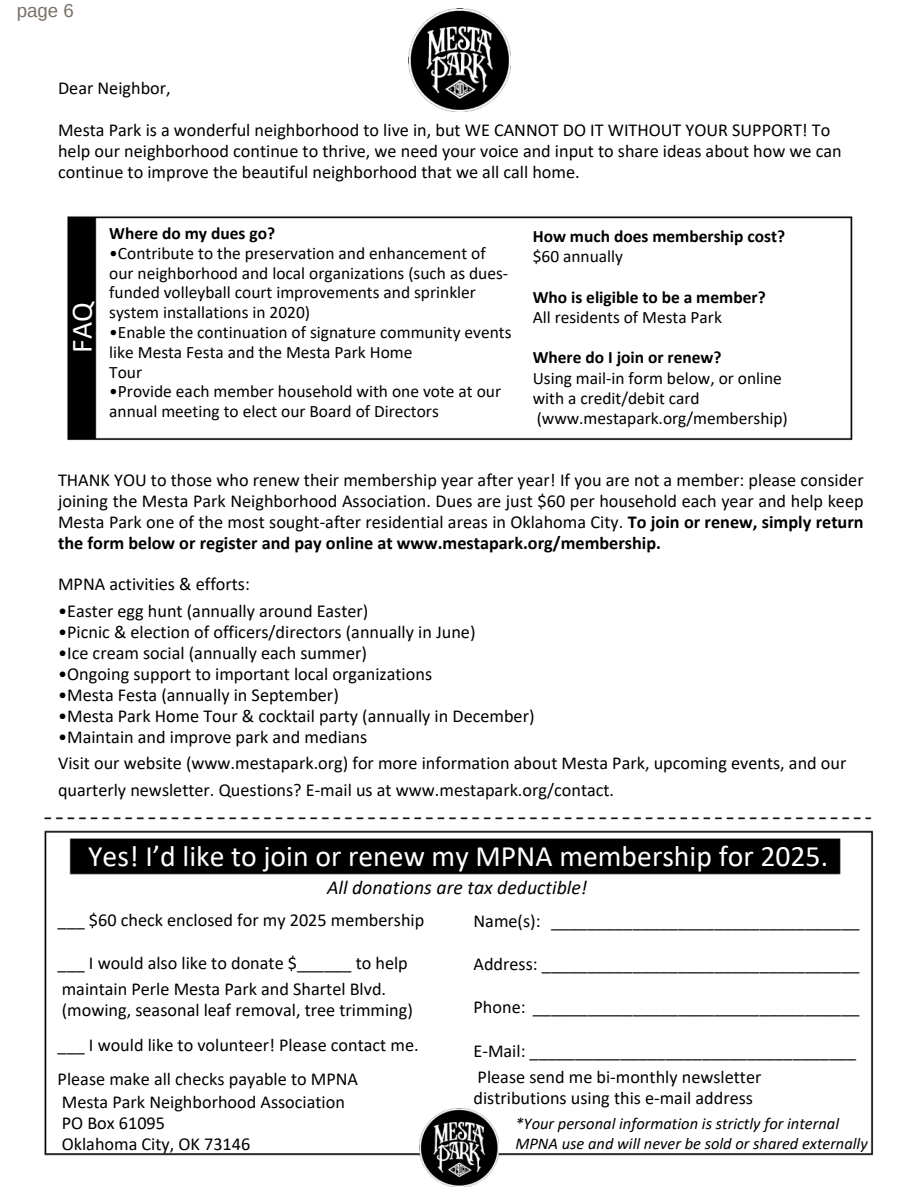
<style>
.page{position:relative;width:918px;height:1188px;background:#fff}
.page>*{position:absolute;margin:0;border:0;box-sizing:border-box;transform-origin:0 0}
.t1{font:29.7px "Calibri";color:#fff}
.t2{font:italic 19.8px "Calibri";color:#000}
.t3{font:18.6px "Arimo";color:#7a7167}
.t4{font:18.15px/21px "Calibri";color:#000}
.t5{font:17.4px/19.8px "Calibri";color:#000}
.t6{font:700 17.4px "Calibri";color:#000}
.t7{font:italic 16.5px/20px "Calibri";color:#000}
.s1{font-weight:700}
</style>
<div class="page">
<img style="left:408px;top:9px;width:103px;height:102px">
<img style="left:44px;top:817px;width:830px;height:340px">
<img style="left:420px;top:1108px;width:79px;height:79px">
<img style="left:62px;top:830px;width:786px;height:52px">
<img style="left:67px;top:216px;width:786px;height:225px">
<p class="t3" style="left:17px;top:-1px;width:59px">page 6</p>
<p class="t4" style="left:58px;top:77px;width:114px">Dear Neighbor,</p>
<p class="t4" style="left:58px;top:119px;width:785px">Mesta Park is a wonderful neighborhood to live in, but WE CANNOT DO IT WITHOUT YOUR SUPPORT! To help our neighborhood continue to thrive, we need your voice and input to share ideas about how we can continue to improve the beautiful neighborhood that we all call home.</p>
<h1 class="t1" style="left:61px;top:353px;width:53px;rotate:-90deg">FAQ</h1>
<p class="t6" style="left:109px;top:221px;width:167px">Where do my dues go?</p>
<p class="t5" style="left:109px;top:243px;width:401px">•Contribute to the preservation and enhancement of our neighborhood and local organizations (such as dues&shy;funded volleyball court improvements and sprinkler system installations in 2020)</p>
<p class="t5" style="left:109px;top:322px;width:404px">•Enable the continuation of signature community events like Mesta Festa and the Mesta Park Home<br>Tour</p>
<p class="t5" style="left:109px;top:381px;width:394px">•Provide each member household with one vote at our annual meeting to elect our Board of Directors</p>
<p class="t6" style="left:533px;top:224px;width:254px">How much does membership cost?</p>
<p class="t5" style="left:533px;top:246px;width:92px">$60 annually</p>
<p class="t6" style="left:533px;top:285px;width:234px">Who is eligible to be a member?</p>
<p class="t5" style="left:533px;top:307px;width:191px">All residents of Mesta Park</p>
<p class="t6" style="left:533px;top:345px;width:190px">Where do I join or renew?</p>
<p class="t5" style="left:533px;top:367px;width:257px;line-height:20.2px">Using mail-in form below, or online with a credit/debit card (www.mestapark.org/membership)</p>
<p class="t4" style="left:58px;top:469px;width:807px;text-align:justify">THANK YOU to those who renew their membership year after year! If you are not a member: please consider joining the Mesta Park Neighborhood Association. Dues are just $60 per household each year and help keep Mesta Park one of the most sought-after residential areas in Oklahoma City. <span class="s1">To join or renew, simply return the form below or register and pay online at www.mestapark.org/membership.</span></p>
<p class="t4" style="left:58px;top:573px;width:193px">MPNA activities &amp; efforts:</p>
<p class="t4" style="left:58px;top:600px;width:312px">•Easter egg hunt (annually around Easter)</p>
<p class="t4" style="left:58px;top:621px;width:419px">•Picnic &amp; election of officers/directors (annually in June)</p>
<p class="t4" style="left:58px;top:642px;width:310px">•Ice cream social (annually each summer)</p>
<p class="t4" style="left:58px;top:663px;width:376px">•Ongoing support to important local organizations</p>
<p class="t4" style="left:58px;top:684px;width:282px">•Mesta Festa (annually in September)</p>
<p class="t4" style="left:58px;top:705px;width:478px">•Mesta Park Home Tour &amp; cocktail party (annually in December)</p>
<p class="t4" style="left:58px;top:723px;width:790px;line-height:26.5px">•Maintain and improve park and medians<br>Visit our website (www.mestapark.org) for more information about Mesta Park, upcoming events, and our quarterly newsletter. Questions? E-mail us at www.mestapark.org/contact.</p>
<h1 class="t1" style="left:88px;top:835px;width:742px">Yes! I’d like to join or renew my MPNA membership for 2025.</h1>
<p class="t2" style="left:327px;top:874px;width:262px">All donations are tax deductible!</p>
<p class="t4" style="left:58px;top:909px;width:368px">___ $60 check enclosed for my 2025 membership</p>
<p class="t4" style="left:58px;top:950px;width:352px;line-height:26px">___ I would also like to donate $______ to help maintain Perle Mesta Park and Shartel Blvd.</p>
<p class="t4" style="left:58px;top:992px;width:363px;line-height:34.7px">(mowing, seasonal leaf removal, tree trimming) ___ I would like to volunteer! Please contact me.<br>Please make all checks payable to MPNA</p>
<p class="t4" style="left:62px;top:1091px;width:285px">Mesta Park Neighborhood Association<br>PO Box 61095<br>Oklahoma City, OK 73146</p>
<p class="t4" style="left:474px;top:910px;width:387px">Name(s): __________________________________</p>
<p class="t4" style="left:474px;top:953px;width:387px">Address: ___________________________________</p>
<p class="t4" style="left:474px;top:996px;width:387px">Phone: ____________________________________</p>
<p class="t4" style="left:474px;top:1037px;width:384px;line-height:26px">E-Mail: ____________________________________<br>Please send me bi-monthly newsletter</p>
<p class="t4" style="left:474px;top:1087px;width:281px">distributions using this e-mail address</p>
<p class="t7" style="left:515px;top:1113px;width:354px">*Your personal information is strictly for internal<br>MPNA use and will never be sold or shared externally</p>
</div>
